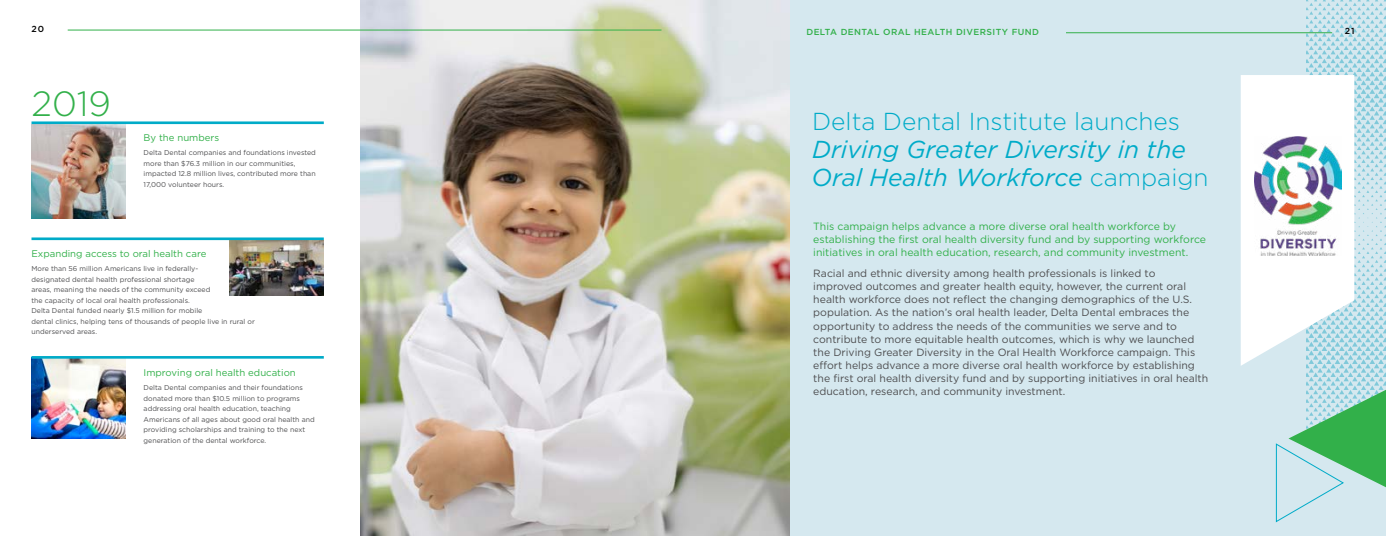
<style>
.page{position:relative;width:1386px;height:536px;background:#fff}
.page>*{position:absolute;margin:0;border:0;box-sizing:border-box;transform-origin:0 0}
.t1{font:300 35px "Gotham";color:#32b04a}
.t2{font:italic 24.5px/28px "Gotham";color:#00abc8}
.t3{font:300 24.5px "Gotham";color:#00abc8}
.t4{font:10.5px/13.1px "Gotham";color:#4d4d4f}
.t5{font:10.5px/13.1px "Gotham";color:#32b04a}
.t6{font:9.62px "Gotham";color:#32b04a}
.t7{font:500 8.75px "Gotham";letter-spacing:.05em;color:#32b04a}
.t8{font:500 8.75px "Gotham";color:#000}
.t9{font:7px/10.5px "Gotham";color:#4d4d4f}
.s1{font-weight:300;font-style:normal}
</style>
<div class="page">
<div style="left:780px;top:0;width:606px;height:536px;background:#d5e8ef"></div>
<img style="left:361px;top:0;width:428px;height:536px">
<svg style="left:1276px;top:0;width:110px;height:522px"></svg>
<hr style="left:68px;top:30px;width:593px;height:1px;background:#32b04a">
<hr style="left:1036px;top:32px;width:296px;height:1px;background:#32b04a">
<img style="left:32px;top:124px;width:94px;height:94px">
<img style="left:229px;top:240px;width:95px;height:55px">
<img style="left:32px;top:358px;width:94px;height:80px">
<hr style="left:32px;top:121px;width:292px;height:3px;background:#00abc8">
<hr style="left:32px;top:237px;width:292px;height:3px;background:#00abc8">
<hr style="left:32px;top:356px;width:292px;height:2px;background:#00abc8">
<svg style="left:1241px;top:75px;width:114px;height:291px;fill:#fff"></svg>
<img style="left:1255px;top:136px;width:86px;height:119px">
<div style="left:806px;top:20px;width:260px;height:23px;background:#d5e8ef"></div>
<p class="t8" style="left:32px;top:23px;width:14px">20</p>
<h1 class="t1" style="left:32px;top:81px;width:81px">2019</h1>
<h3 class="t6" style="left:144px;top:131px;width:77px">By the numbers</h3>
<p class="t9" style="left:144px;top:147px;width:174px">Delta Dental companies and foundations invested more than $76.3 million in our communities, impacted 12.8 million lives, contributed more than 17,000 volunteer hours.</p>
<h3 class="t6" style="left:32px;top:247px;width:176px">Expanding access to oral health care</h3>
<p class="t9" style="left:32px;top:263px;width:225px">More than 56 million Americans live in federally-<br>designated dental health professional shortage<br>areas, meaning the needs of the community exceed<br>the capacity of local oral health professionals.<br>Delta Dental funded nearly $1.5 million for mobile<br>dental clinics, helping tens of thousands of people live in rural or underserved areas.</p>
<h3 class="t6" style="left:144px;top:366px;width:154px">Improving oral health education</h3>
<p class="t9" style="left:144px;top:382px;width:173px">Delta Dental companies and their foundations donated more than $10.5 million to programs addressing oral health education, teaching Americans of all ages about good oral health and providing scholarships and training to the next generation of the dental workforce.</p>
<p class="t7" style="left:806px;top:26px;width:234px">DELTA DENTAL ORAL HEALTH DIVERSITY FUND</p>
<h2 class="t3" style="left:812px;top:106px;width:369px">Delta Dental Institute launches</h2>
<h2 class="t2" style="left:812px;top:135px;width:399px">Driving Greater Diversity in the<br>Oral Health Workforce <span class="s1">campaign</span></h2>
<h3 class="t5" style="left:813px;top:219px;width:394px">This campaign helps advance a more diverse oral health workforce by establishing the first oral health diversity fund and by supporting workforce initiatives in oral health education, research, and community investment.</h3>
<p class="t4" style="left:813px;top:266px;width:397px">Racial and ethnic diversity among health professionals is linked to<br>improved outcomes and greater health equity, however, the current oral health workforce does not reflect the changing demographics of the U.S. population. As the nation’s oral health leader, Delta Dental embraces the opportunity to address the needs of the communities we serve and to contribute to more equitable health outcomes, which is why we launched the Driving Greater Diversity in the Oral Health Workforce campaign. This effort helps advance a more diverse oral health workforce by establishing the first oral health diversity fund and by supporting initiatives in oral health education, research, and community investment.</p>
<p class="t8" style="left:1345px;top:25px;width:11px">21</p>
</div>
